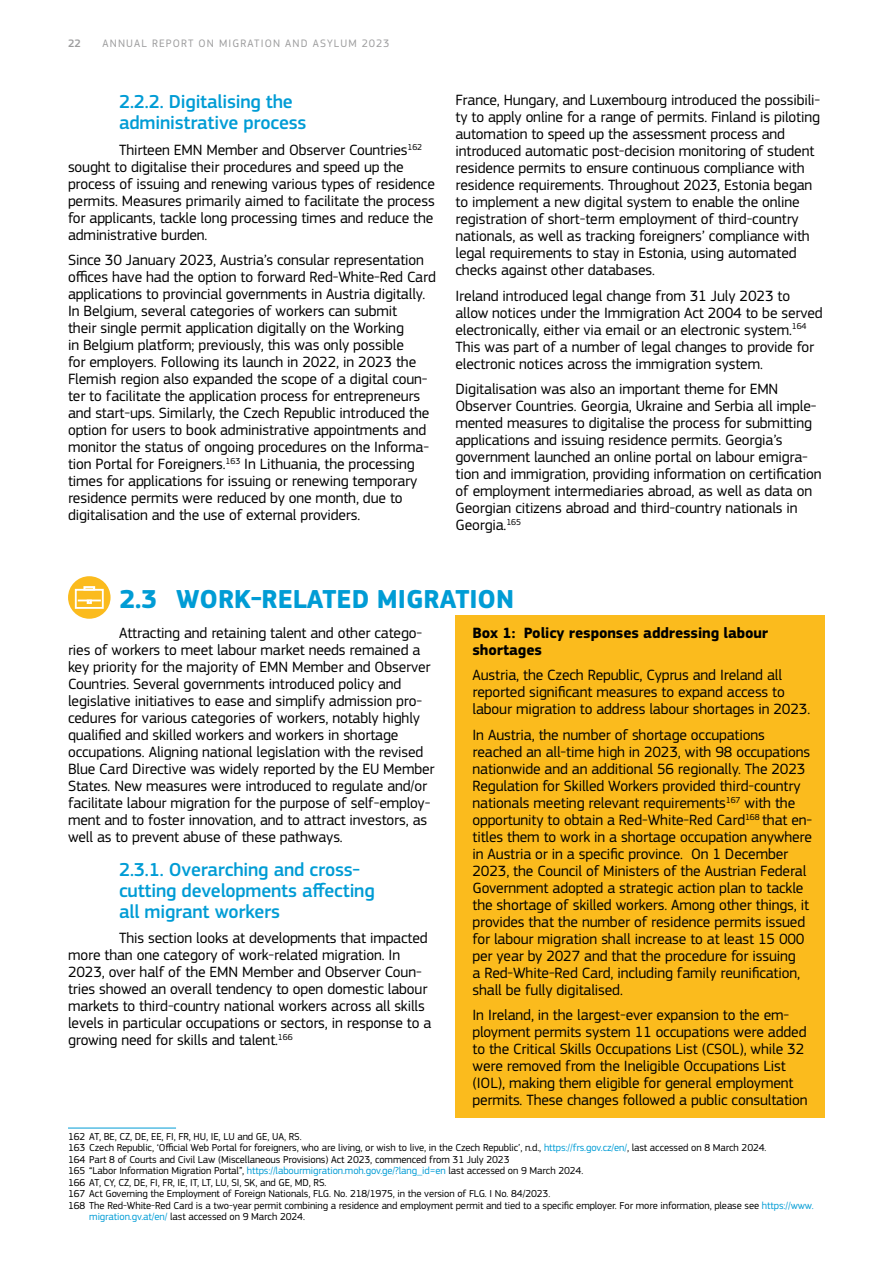
<style>
.page{position:relative;width:893px;height:1263px;background:#fff}
.page>*{position:absolute;margin:0;border:0;box-sizing:border-box;transform-origin:0 0}
.heading2{font:700 27px "EC Square Sans Pro";color:#009cd5}
.heading3{font:500 19.5px/21px "EC Square Sans Pro";letter-spacing:-.01em;color:#009cd5}
.text_main{font:15.45px/17px "EC Square Sans Pro";letter-spacing:-.01em;color:#000}
.text_first{font:15.45px/17px "EC Square Sans Pro";letter-spacing:-.01em;color:#000}
.text_yellow-box{font:15.45px/17px "EC Square Sans Pro";letter-spacing:-.01em;color:#000}
.text_yellow-box-2{font:700 15.45px/17px "EC Square Sans Pro";letter-spacing:-.01em;color:#000}
.t1{font:11.25px "EC Square Sans Pro";letter-spacing:.1em;color:#9c9c9d}
.t2{font:500 11.25px "EC Square Sans Pro";color:#9c9c9d}
.footnote___source{font:10.5px/11.6px "EC Square Sans Pro";letter-spacing:-.01em;color:#000}
.s1{color:#009cd5}
</style>
<div class="page">
<hr style="left:68px;top:1128px;width:108px;height:1px;background:#009cd5">
<div style="left:455px;top:616px;width:370px;height:51px;background:#fbbb1d"></div>
<div style="left:455px;top:658px;width:370px;height:69px;background:#fbbb1d"></div>
<div style="left:455px;top:718px;width:370px;height:289px;background:#fbbb1d"></div>
<div style="left:455px;top:998px;width:370px;height:119px;background:#fbbb1d"></div>
<div style="left:68px;top:576px;width:43px;height:43px;background:#fbbb1d;border-radius:50%"></div>
<div style="left:75px;top:589px;width:29px;height:20px;border:2px solid #fff"></div>
<hr style="left:78px;top:599px;width:23px;height:2px;background:#fff">
<svg style="left:87px;top:601px;width:5px;height:3px"></svg>
<div style="left:83px;top:586px;width:12px;height:4px;border:2px solid #fff"></div>
<p class="t2" style="left:68px;top:37px;width:15px">22</p>
<p class="t1" style="left:103px;top:37px;width:288px">ANNUAL REPORT ON MIGRATION AND ASYLUM 2023</p>
<h3 class="heading3" style="left:119px;top:92px;width:189px">2.2.2. Digitalising the administrative process</h3>
<p class="text_first" style="left:68px;top:141px;width:368px;text-indent:51px">Thirteen EMN Member and Observer Countries<sup>162 </sup>sought to digitalise their procedures and speed up the process of issuing and renewing various types of residence permits. Measures primarily aimed to facilitate the process for applicants, tackle long processing times and reduce the administrative burden.</p>
<p class="text_main" style="left:68px;top:252px;width:369px">Since 30 January 2023, Austria’s consular representation offices have had the option to forward Red-White-Red Card applications to provincial governments in Austria digitally.<br>In Belgium, several categories of workers can submit<br>their single permit application digitally on the Working<br>in Belgium platform; previously, this was only possible<br>for employers. Following its launch in 2022, in 2023 the Flemish region also expanded the scope of a digital coun&shy;ter to facilitate the application process for entrepreneurs and start-ups. Similarly, the Czech Republic introduced the option for users to book administrative appointments and monitor the status of ongoing procedures on the Informa&shy;tion Portal for Foreigners.<sup>163</sup> In Lithuania, the processing times for applications for issuing or renewing temporary residence permits were reduced by one month, due to digitalisation and the use of external providers.</p>
<p class="text_main" style="left:455px;top:92px;width:366px">France, Hungary, and Luxembourg introduced the possibili&shy;ty to apply online for a range of permits. Finland is piloting automation to speed up the assessment process and introduced automatic post-decision monitoring of student residence permits to ensure continuous compliance with residence requirements. Throughout 2023, Estonia began to implement a new digital system to enable the online registration of short-term employment of third-country nationals, as well as tracking foreigners’ compliance with legal requirements to stay in Estonia, using automated checks against other databases.</p>
<p class="text_main" style="left:455px;top:287px;width:369px">Ireland introduced legal change from 31 July 2023 to allow notices under the Immigration Act 2004 to be served electronically, either via email or an electronic system.<sup>164<br></sup>This was part of a number of legal changes to provide for electronic notices across the immigration system.</p>
<p class="text_main" style="left:455px;top:381px;width:368px">Digitalisation was also an important theme for EMN Observer Countries. Georgia, Ukraine and Serbia all imple&shy;mented measures to digitalise the process for submitting applications and issuing residence permits. Georgia’s government launched an online portal on labour emigra&shy;tion and immigration, providing information on certification of employment intermediaries abroad, as well as data on Georgian citizens abroad and third-country nationals in Georgia.<sup>165</sup></p>
<h2 class="heading2" style="left:119px;top:583px;width:396px">2.3 WORK-RELATED MIGRATION</h2>
<p class="text_first" style="left:68px;top:624px;width:368px;text-indent:51px">Attracting and retaining talent and other catego&shy;ries of workers to meet labour market needs remained a key priority for the majority of EMN Member and Observer Countries. Several governments introduced policy and legislative initiatives to ease and simplify admission pro&shy;cedures for various categories of workers, notably highly qualified and skilled workers and workers in shortage occupations. Aligning national legislation with the revised Blue Card Directive was widely reported by the EU Member States. New measures were introduced to regulate and/or facilitate labour migration for the purpose of self-employ&shy;ment and to foster innovation, and to attract investors, as well as to prevent abuse of these pathways.</p>
<h3 class="heading3" style="left:119px;top:859px;width:257px">2.3.1. Overarching and cross&shy;cutting developments affecting all migrant workers</h3>
<p class="text_first" style="left:68px;top:930px;width:365px;text-indent:51px">This section looks at developments that impacted more than one category of work-related migration. In 2023, over half of the EMN Member and Observer Coun&shy;tries showed an overall tendency to open domestic labour markets to third-country national workers across all skills levels in particular occupations or sectors, in response to a growing need for skills and talent.<sup>166</sup></p>
<p class="text_yellow-box-2" style="left:472px;top:625px;width:297px">Box 1: Policy responses addressing labour shortages</p>
<p class="text_yellow-box" style="left:472px;top:667px;width:339px">Austria, the Czech Republic, Cyprus and Ireland all reported significant measures to expand access to labour migration to address labour shortages in 2023.</p>
<p class="text_yellow-box" style="left:472px;top:726px;width:341px">In Austria, the number of shortage occupations reached an all-time high in 2023, with 98 occupations nationwide and an additional 56 regionally. The 2023<br>Regulation for Skilled Workers provided third-country nationals meeting relevant requirements<sup>167</sup> with the opportunity to obtain a Red-White-Red Card<sup>168</sup> that en&shy;titles them to work in a shortage occupation anywhere in Austria or in a specific province. On 1 December 2023, the Council of Ministers of the Austrian Federal Government adopted a strategic action plan to tackle the shortage of skilled workers. Among other things, it provides that the number of residence permits issued for labour migration shall increase to at least 15 000 per year by 2027 and that the procedure for issuing<br>a Red-White-Red Card, including family reunification, shall be fully digitalised.</p>
<p class="text_yellow-box" style="left:472px;top:1007px;width:337px">In Ireland, in the largest-ever expansion to the em&shy;ployment permits system 11 occupations were added to the Critical Skills Occupations List (CSOL), while 32 were removed from the Ineligible Occupations List (IOL), making them eligible for general employment permits. These changes followed a public consultation</p>
<p class="footnote___source" style="left:68px;top:1130px;width:235px">162 AT, BE, CZ, DE, EE, FI, FR, HU, IE, LU and GE, UA, RS.</p>
<p class="footnote___source" style="left:68px;top:1142px;width:700px">163 Czech Republic, ‘Official Web Portal for foreigners, who are living, or wish to live, in the Czech Republic’, n.d., <span class="s1">https://frs.gov.cz/en/</span>, last accessed on 8 March 2024.</p>
<p class="footnote___source" style="left:68px;top:1153px;width:443px">164 Part 8 of Courts and Civil Law (Miscellaneous Provisions) Act 2023, commenced from 31 July 2023</p>
<p class="footnote___source" style="left:68px;top:1165px;width:517px">165 “Labor Information Migration Portal”, <span class="s1">https://labourmigration.moh.gov.ge/?lang_id=en</span> last accessed on 9 March 2024.</p>
<p class="footnote___source" style="left:68px;top:1176px;width:260px">166 AT, CY, CZ, DE, FI, FR, IE, IT, LT, LU, SI, SK, and GE, MD, RS.</p>
<p class="footnote___source" style="left:68px;top:1188px;width:484px">167 Act Governing the Employment of Foreign Nationals, FLG. No. 218/1975, in the version of FLG. I No. 84/2023.</p>
<p class="footnote___source" style="left:89px;top:1200px;width:726px;text-indent:-21px">168 The Red-White-Red Card is a two-year permit combining a residence and employment permit and tied to a specific employer. For more information, please see <span class="s1">https://www. migration.gv.at/en/</span> last accessed on 9 March 2024.</p>
</div>
